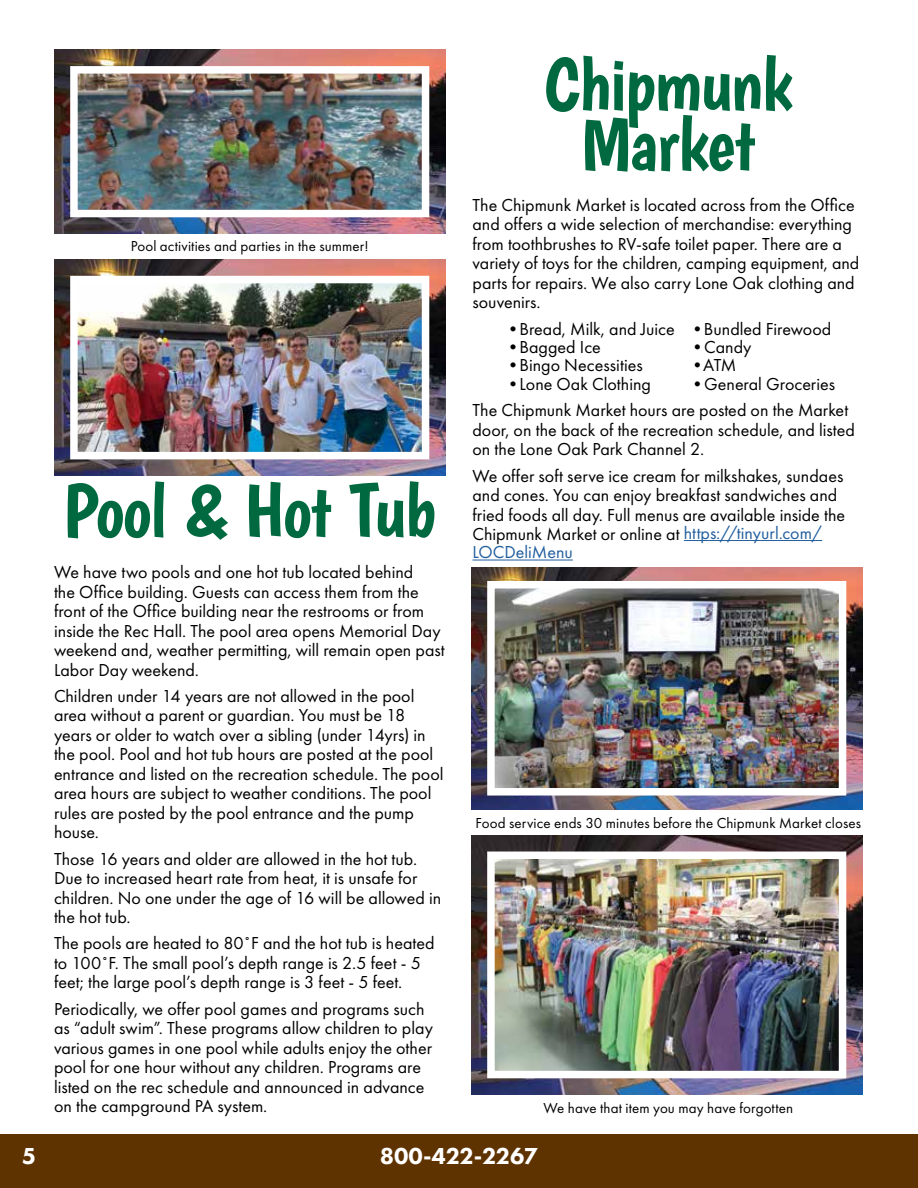
<style>
.page{position:relative;width:918px;height:1188px;background:#fff}
.page>*{position:absolute;margin:0;border:0;box-sizing:border-box;transform-origin:0 0}
.t1{font:75px/60px "Boogaloo";letter-spacing:-.02em;color:#00693f;text-align:center}
.t2{font:800 24px "Futura PT";color:#fff}
.t3{font:18px/19.5px "Futura PT";color:#000}
.t4{font:15px "Futura PT";letter-spacing:.01em;color:#000}
.s1{color:#215e9e}
</style>
<div class="page">
<div style="left:0;top:1134px;width:918px;height:54px;background:#5e3300"></div>
<hr style="left:684px;top:540px;width:138px;height:1px;background:#215e9e">
<hr style="left:472px;top:560px;width:101px;height:1px;background:#215e9e">
<img style="left:54px;top:50px;width:392px;height:183px">
<img style="left:79px;top:75px;width:341px;height:133px">
<div style="left:70px;top:66px;width:359px;height:151px;border:8px solid #fff"></div>
<img style="left:54px;top:260px;width:392px;height:216px">
<img style="left:79px;top:285px;width:341px;height:165px">
<div style="left:70px;top:276px;width:359px;height:183px;border:8px solid #fff"></div>
<img style="left:471px;top:567px;width:391px;height:243px">
<img style="left:496px;top:590px;width:341px;height:197px">
<div style="left:487px;top:581px;width:359px;height:215px;border:8px solid #fff"></div>
<img style="left:471px;top:835px;width:391px;height:260px">
<img style="left:496px;top:861px;width:341px;height:208px">
<div style="left:487px;top:852px;width:359px;height:226px;border:8px solid #fff"></div>
<p class="t4" style="left:131px;top:237px;width:239px">Pool activities and parties in the summer!</p>
<h1 class="t1" style="left:63px;top:480px;width:376px">Pool &amp; Hot Tub</h1>
<p class="t3" style="left:54px;top:562px;width:392px">We have two pools and one hot tub located behind<br>the Office building. Guests can access them from the front of the Office building near the restrooms or from inside the Rec Hall. The pool area opens Memorial Day weekend and, weather permitting, will remain open past Labor Day weekend.</p>
<p class="t3" style="left:54px;top:686px;width:391px">Children under 14 years are not allowed in the pool area without a parent or guardian. You must be 18 years or older to watch over a sibling (under 14yrs) in the pool. Pool and hot tub hours are posted at the pool entrance and listed on the recreation schedule. The pool area hours are subject to weather conditions. The pool rules are posted by the pool entrance and the pump house.</p>
<p class="t3" style="left:54px;top:849px;width:389px">Those 16 years and older are allowed in the hot tub.<br>Due to increased heart rate from heat, it is unsafe for children. No one under the age of 16 will be allowed in the hot tub.</p>
<p class="t3" style="left:54px;top:934px;width:382px">The pools are heated to 80˚F and the hot tub is heated to 100˚F. The small pool’s depth range is 2.5 feet - 5 feet; the large pool’s depth range is 3 feet - 5 feet.</p>
<p class="t3" style="left:54px;top:999px;width:380px">Periodically, we offer pool games and programs such as “adult swim”. These programs allow children to play various games in one pool while adults enjoy the other pool for one hour without any children. Programs are listed on the rec schedule and announced in advance on the campground PA system.</p>
<h1 class="t1" style="left:544px;top:54px;width:250px">Chipmunk<br>Market</h1>
<p class="t3" style="left:472px;top:195px;width:388px">The Chipmunk Market is located across from the Office and offers a wide selection of merchandise: everything from toothbrushes to RV-safe toilet paper. There are a variety of toys for the children, camping equipment, and parts for repairs. We also carry Lone Oak clothing and souvenirs.</p>
<p class="t3" style="left:504px;top:319px;width:329px">•Bread, Milk, and Juice •Bundled Firewood</p>
<p class="t3" style="left:504px;top:337px;width:98px">•Bagged Ice</p>
<p class="t3" style="left:688px;top:337px;width:65px">•Candy</p>
<p class="t3" style="left:504px;top:355px;width:140px">•Bingo Necessities</p>
<p class="t3" style="left:688px;top:355px;width:49px">•ATM</p>
<p class="t3" style="left:504px;top:374px;width:148px">•Lone Oak Clothing</p>
<p class="t3" style="left:472px;top:371px;width:377px;line-height:26.2px;text-indent:216px">•General Groceries<br>The Chipmunk Market hours are posted on the Market</p>
<p class="t3" style="left:472px;top:420px;width:384px">door, on the back of the recreation schedule, and listed on the Lone Oak Park Channel 2.</p>
<p class="t3" style="left:472px;top:466px;width:374px;line-height:19px">We offer soft serve ice cream for milkshakes, sundaes and cones. You can enjoy breakfast sandwiches and fried foods all day. Full menus are available inside the Chipmunk Market or online at <span class="s1">https://tinyurl.com/ LOCDeliMenu</span></p>
<p class="t4" style="left:475px;top:814px;width:387px">Food service ends 30 minutes before the Chipmunk Market closes</p>
<p class="t4" style="left:543px;top:1099px;width:251px">We have that item you may have forgotten</p>
<h2 class="t2" style="left:22px;top:1141px;width:16px">5</h2>
<h2 class="t2" style="left:380px;top:1141px;width:160px">800-422-2267</h2>
</div>
